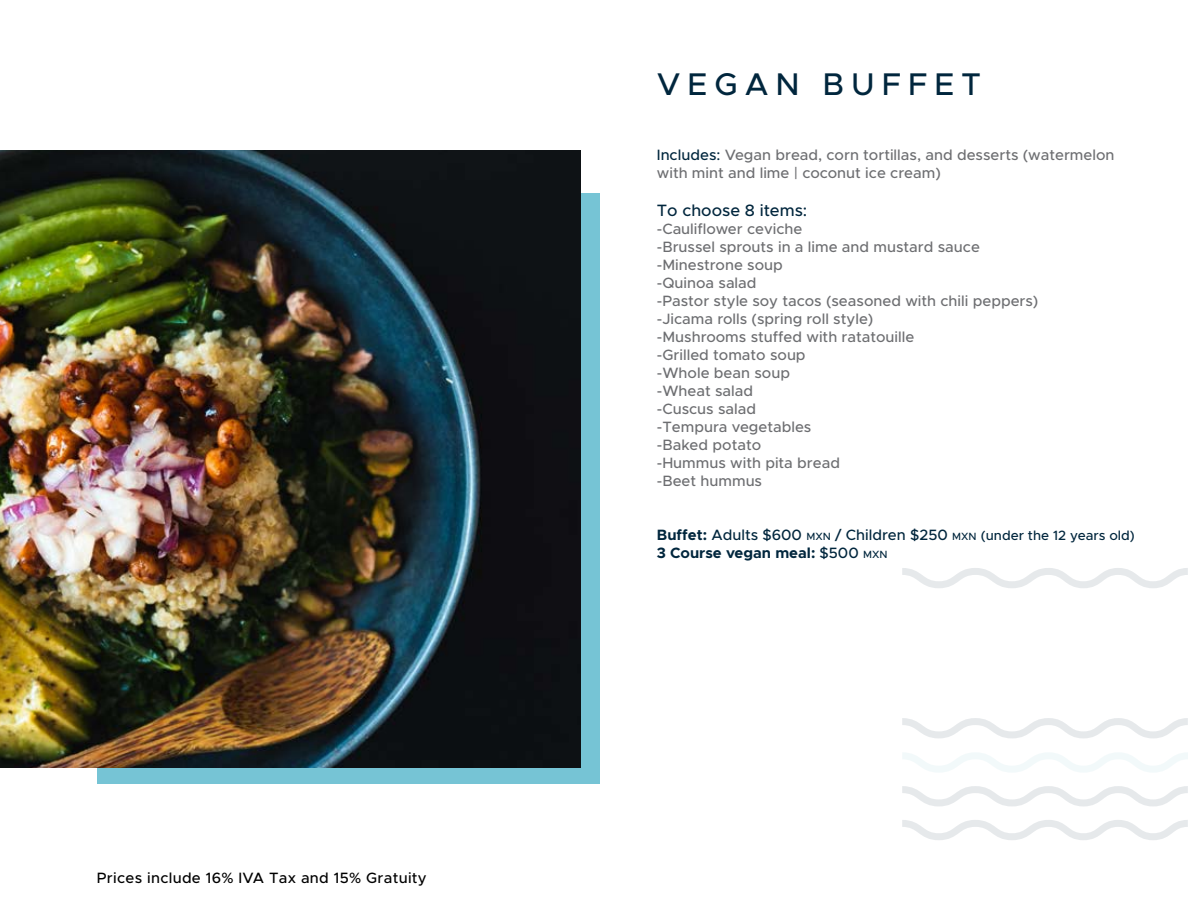
<style>
.page{position:relative;width:1188px;height:918px;background:#fff}
.page>*{position:absolute;margin:0;border:0;box-sizing:border-box;transform-origin:0 0}
.t1{font:500 31.5px "Metropolis";letter-spacing:.22em;color:#00263d}
.t2{font:500 16.5px "Metropolis";color:#00263d}
.t3{font:500 15px/18px "Metropolis";color:#6d6e71}
.t4{font:500 15px/18px "Metropolis";color:#00263d}
.t5{font:500 15px "Metropolis";letter-spacing:.02em;color:#000}
.s1{color:#00263d}
.s2{font-weight:700}
.s3{font-size:10.5px}
.s4{font-size:13.5px}
</style>
<div class="page">
<div style="left:97px;top:194px;width:503px;height:590px;background:#76c4d5"></div>
<img style="left:0;top:150px;width:580px;height:618px">
<svg style="left:902px;top:718px;width:286px;height:20px"></svg>
<svg style="left:903px;top:753px;width:285px;height:19px"></svg>
<svg style="left:902px;top:786px;width:286px;height:20px"></svg>
<svg style="left:902px;top:820px;width:286px;height:20px"></svg>
<svg style="left:902px;top:568px;width:286px;height:20px"></svg>
<p class="t5" style="left:97px;top:868px;width:331px">Prices include 16% IVA Tax and 15% Gratuity</p>
<h1 class="t1" style="left:657px;top:65px;width:326px">VEGAN BUFFET</h1>
<p class="t3" style="left:657px;top:146px;width:459px"><span class="s1">Includes:</span> Vegan bread, corn tortillas, and desserts (watermelon with mint and lime | coconut ice cream)</p>
<p class="t2" style="left:657px;top:200px;width:152px">To choose 8 items:</p>
<p class="t3" style="left:657px;top:220px;width:383px">-Cauliflower ceviche<br>-Brussel sprouts in a lime and mustard sauce -Minestrone soup<br>-Quinoa salad<br>-Pastor style soy tacos (seasoned with chili peppers) -Jicama rolls (spring roll style)<br>-Mushrooms stuffed with ratatouille<br>-Grilled tomato soup<br>-Whole bean soup<br>-Wheat salad<br>-Cuscus salad<br>-Tempura vegetables<br>-Baked potato<br>-Hummus with pita bread<br>-Beet hummus</p>
<p class="t4" style="left:657px;top:526px;width:479px"><span class="s2">Buffet:</span> Adults $600 <span class="s3">MXN</span> / Children $250 <span class="s3">MXN</span> <span class="s4">(under the 12 years old)<br></span><span class="s2">3 Course vegan meal:</span> $500 <span class="s3">MXN</span></p>
</div>
